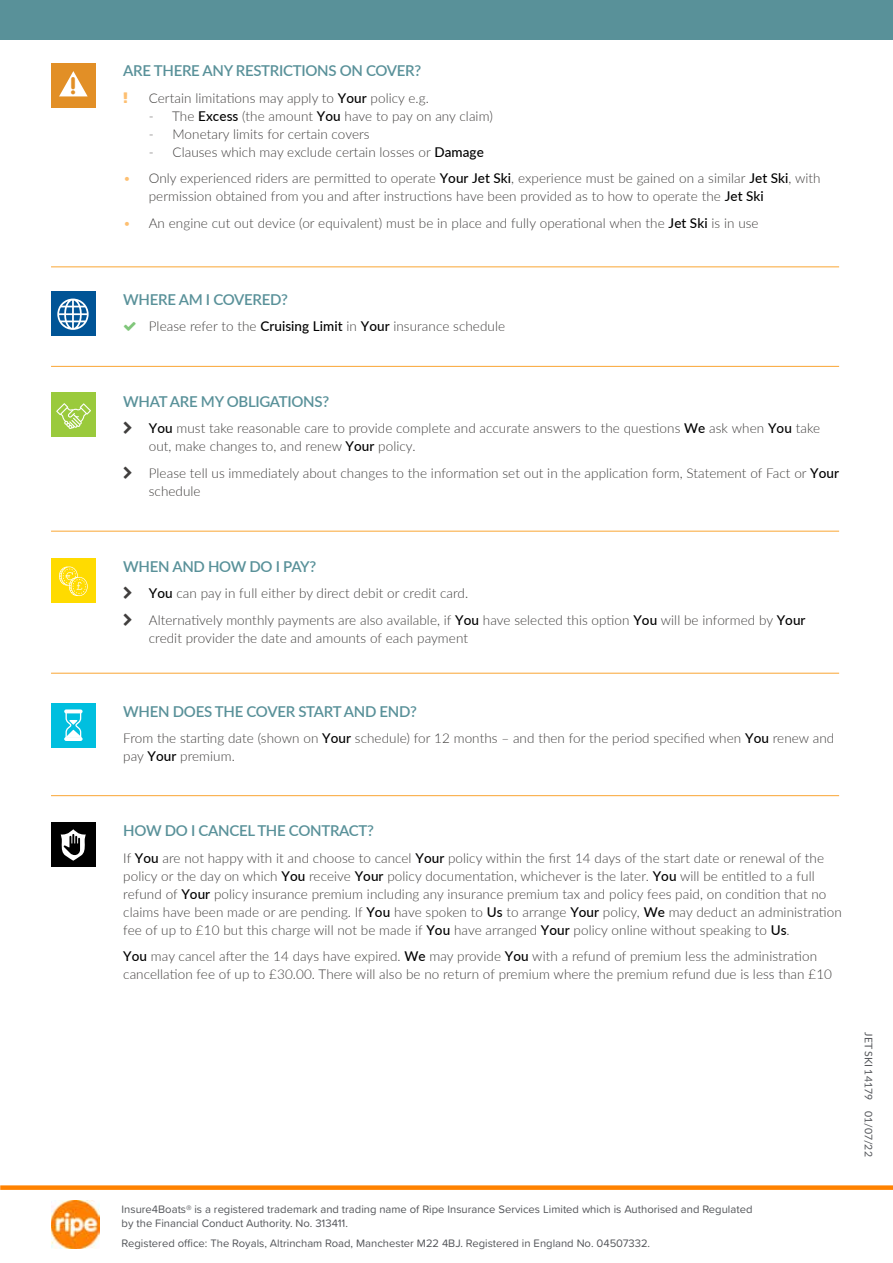
<style>
.page{position:relative;width:893px;height:1263px;background:#fff}
.page>*{position:absolute;margin:0;border:0;box-sizing:border-box;transform-origin:0 0}
.t1{font:900 23.4px "VAG Rounded Std";color:#e28f26}
.t2{font:600 15px "Lato";letter-spacing:-.02em;color:#599199}
.t3{font:300 13.5px/18px "Lato";letter-spacing:.005em;color:#403e3d}
.t4{font:11.25px/13.5px "Proxima Soft";color:#54565a}
.t5{font:10.5px "Lato";color:#54565a}
.s1{font-weight:500;color:#000}
.s2{color:#fdbf71}
</style>
<div class="page">
<div style="left:0;top:0;width:893px;height:40px;background:#599199"></div>
<div style="left:0;top:1185px;width:893px;height:5px;background:#ff8200"></div>
<img style="left:51px;top:1201px;width:48px;height:47px">
<div style="left:51px;top:64px;width:44px;height:44px;background:#e28f26"></div>
<svg style="left:59px;top:71px;width:29px;height:25px"></svg>
<div style="left:51px;top:292px;width:44px;height:44px;background:#005496"></div>
<svg style="left:57px;top:299px;width:32px;height:31px"></svg>
<div style="left:51px;top:393px;width:44px;height:44px;background:#9aca3c"></div>
<svg style="left:56px;top:403px;width:35px;height:26px"></svg>
<div style="left:51px;top:559px;width:44px;height:44px;background:#ffdb00"></div>
<svg style="left:59px;top:566px;width:29px;height:30px"></svg>
<div style="left:51px;top:703px;width:44px;height:44px;background:#00bfdf"></div>
<hr style="left:64px;top:737px;width:19px;height:4px;background:#fff;border-radius:2px">
<svg style="left:64px;top:709px;width:19px;height:4px"></svg>
<svg style="left:66px;top:712px;width:15px;height:26px"></svg>
<div style="left:51px;top:822px;width:44px;height:45px;background:#000"></div>
<svg style="left:61px;top:829px;width:25px;height:32px"></svg>
<hr style="left:51px;top:266px;width:788px;height:1px;background:#faa634">
<hr style="left:51px;top:366px;width:788px;height:1px;background:#faa634">
<hr style="left:51px;top:531px;width:788px;height:1px;background:#faa634">
<hr style="left:51px;top:673px;width:788px;height:1px;background:#faa634">
<hr style="left:51px;top:795px;width:788px;height:1px;background:#faa634">
<h1 class="t1" style="left:70px;top:72px;width:8px">!</h1>
<p class="t2" style="left:123px;top:60px;width:300px">ARE THERE ANY RESTRICTIONS ON COVER?</p>
<p class="t3" style="left:149px;top:88px;width:282px">Certain limitations may apply to <span class="s1">Your</span> policy e.g.</p>
<p class="t3" style="left:149px;top:106px;width:345px">- The <span class="s1">Excess</span> (the amount <span class="s1">You</span> have to pay on any claim)</p>
<p class="t3" style="left:149px;top:124px;width:222px">- Monetary limits for certain covers</p>
<p class="t3" style="left:149px;top:142px;width:336px">- Clauses which may exclude certain losses or <span class="s1">Damage</span></p>
<p class="t3" style="left:149px;top:169px;width:673px;text-indent:-26px"><span class="s2">•</span> Only experienced riders are permitted to operate <span class="s1">Your Jet Ski</span>, experience must be gained on a similar <span class="s1">Jet Ski</span>, with permission obtained from you and after instructions have been provided as to how to operate the <span class="s1">Jet Ski</span></p>
<p class="t3" style="left:123px;top:213px;width:637px"><span class="s2">•</span> An engine cut out device (or equivalent) must be in place and fully operational when the <span class="s1">Jet Ski</span> is in use</p>
<p class="t2" style="left:123px;top:288px;width:166px">WHERE AM I COVERED?</p>
<p class="t3" style="left:149px;top:317px;width:358px">Please refer to the <span class="s1">Cruising Limit</span> in <span class="s1">Your</span> insurance schedule</p>
<p class="t2" style="left:123px;top:390px;width:207px">WHAT ARE MY OBLIGATIONS?</p>
<p class="t3" style="left:149px;top:419px;width:673px"><span class="s1">You</span> must take reasonable care to provide complete and accurate answers to the questions <span class="s1">We</span> ask when <span class="s1">You</span> take out, make changes to, and renew <span class="s1">Your</span> policy.</p>
<p class="t3" style="left:149px;top:463px;width:692px">Please tell us immediately about changes to the information set out in the application form, Statement of Fact or <span class="s1">Your </span>schedule</p>
<p class="t2" style="left:123px;top:555px;width:195px">WHEN AND HOW DO I PAY?</p>
<p class="t3" style="left:149px;top:579px;width:658px;line-height:26.5px"><span class="s1">You</span> can pay in full either by direct debit or credit card.<br>Alternatively monthly payments are also available, if <span class="s1">You</span> have selected this option <span class="s1">You</span> will be informed by <span class="s1">Your</span></p>
<p class="t3" style="left:149px;top:628px;width:321px">credit provider the date and amounts of each payment</p>
<p class="t2" style="left:123px;top:700px;width:295px">WHEN DOES THE COVER START AND END?</p>
<p class="t3" style="left:123px;top:729px;width:712px">From the starting date (shown on <span class="s1">Your</span> schedule) for 12 months – and then for the period specified when <span class="s1">You</span> renew and pay <span class="s1">Your</span> premium.</p>
<p class="t2" style="left:123px;top:820px;width:252px">HOW DO I CANCEL THE CONTRACT?</p>
<p class="t3" style="left:123px;top:848px;width:720px">If <span class="s1">You</span> are not happy with it and choose to cancel <span class="s1">Your</span> policy within the first 14 days of the start date or renewal of the policy or the day on which <span class="s1">You</span> receive <span class="s1">Your</span> policy documentation, whichever is the later. <span class="s1">You</span> will be entitled to a full refund of <span class="s1">Your</span> policy insurance premium including any insurance premium tax and policy fees paid, on condition that no claims have been made or are pending. If <span class="s1">You</span> have spoken to <span class="s1">Us</span> to arrange <span class="s1">Your</span> policy, <span class="s1">We</span> may deduct an administration fee of up to £10 but this charge will not be made if <span class="s1">You</span> have arranged <span class="s1">Your</span> policy online without speaking to <span class="s1">Us</span>.</p>
<p class="t3" style="left:123px;top:947px;width:710px"><span class="s1">You</span> may cancel after the 14 days have expired. <span class="s1">We</span> may provide <span class="s1">You</span> with a refund of premium less the administration cancellation fee of up to £30.00. There will also be no return of premium where the premium refund due is less than £10</p>
<p class="t4" style="left:122px;top:1202px;width:632px">Insure4Boats® is a registered trademark and trading name of Ripe Insurance Services Limited which is Authorised and Regulated by the Financial Conduct Authority. No. 313411.</p>
<p class="t4" style="left:122px;top:1236px;width:530px">Registered office: The Royals, Altrincham Road, Manchester M22 4BJ. Registered in England No. 04507332.</p>
<p class="t5" style="left:876px;top:1032px;width:126px;rotate:90deg">JET SKI 14179 01/07/22</p>
</div>
